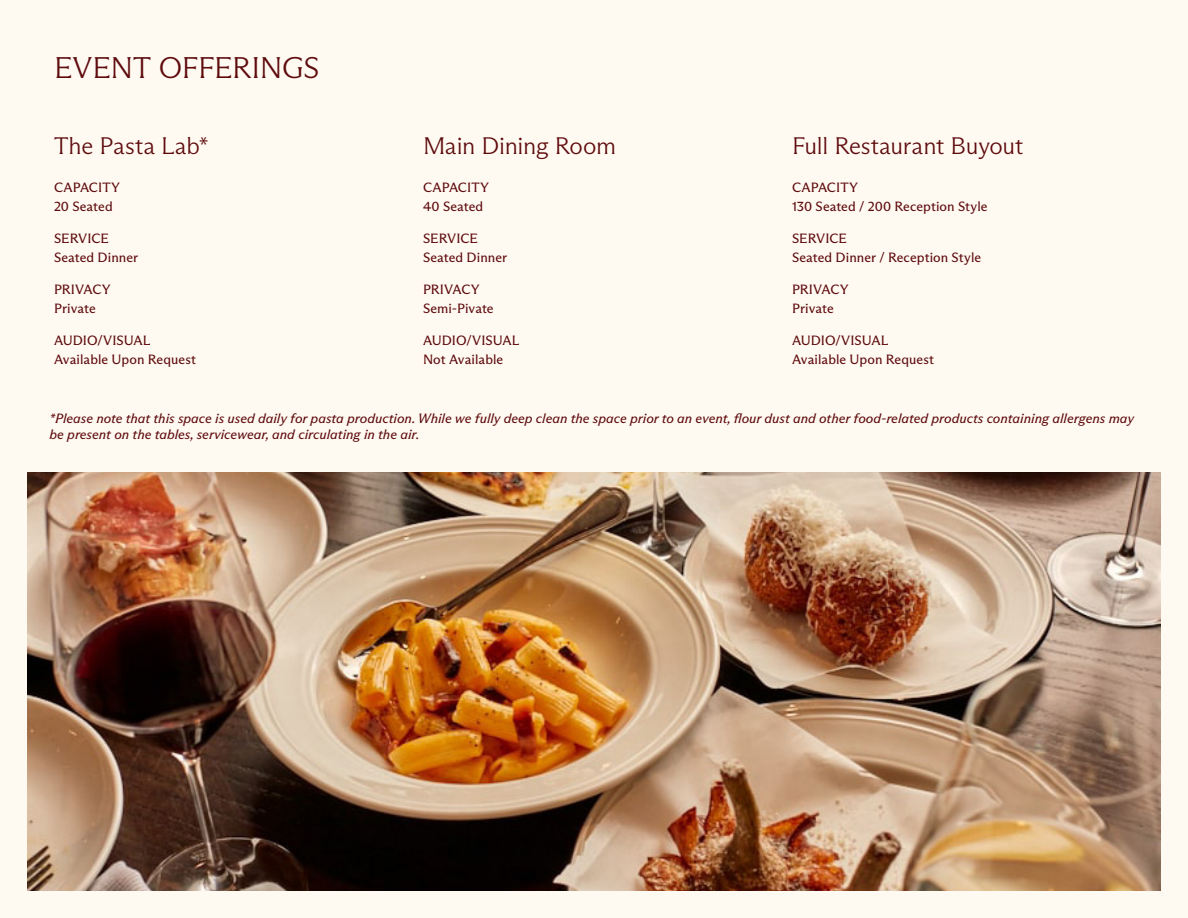
<style>
.page{position:relative;width:1188px;height:918px;background:#fffaf1}
.page>*{position:absolute;margin:0;border:0;box-sizing:border-box;transform-origin:0 0}
.XL___20pt_Light{font:300 30px "ABC Arizona Flare Unlicensed Trial";letter-spacing:-.01em;color:#5e0b0e}
.LG___16_Light{font:300 24px "ABC Arizona Flare";letter-spacing:-.01em;color:#5e0b0e}
.Base___9pt_Regular{font:13.5px/19.5px "ABC Arizona Flare";letter-spacing:.005em;color:#5e0b0e}
.t1{font:italic 13.5px/16.2px "ABC Arizona Flare";color:#5e0b0e}
</style>
<div class="page">
<img style="left:27px;top:473px;width:1134px;height:418px">
<p class="XL___20pt_Light" style="left:54px;top:50px;width:267px">EVENT OFFERINGS</p>
<p class="LG___16_Light" style="left:54px;top:132px;width:156px">The Pasta Lab*</p>
<p class="Base___9pt_Regular" style="left:54px;top:177px;width:68px">CAPACITY<br>20 Seated</p>
<p class="Base___9pt_Regular" style="left:54px;top:228px;width:86px">SERVICE<br>Seated Dinner</p>
<p class="Base___9pt_Regular" style="left:54px;top:279px;width:58px">PRIVACY<br>Private</p>
<p class="Base___9pt_Regular" style="left:54px;top:330px;width:144px">AUDIO/VISUAL<br>Available Upon Request</p>
<p class="LG___16_Light" style="left:423px;top:132px;width:195px">Main Dining Room</p>
<p class="Base___9pt_Regular" style="left:423px;top:177px;width:68px">CAPACITY<br>40 Seated</p>
<p class="Base___9pt_Regular" style="left:423px;top:228px;width:86px">SERVICE<br>Seated Dinner</p>
<p class="Base___9pt_Regular" style="left:423px;top:279px;width:72px">PRIVACY<br>Semi-Pivate</p>
<p class="Base___9pt_Regular" style="left:423px;top:330px;width:98px">AUDIO/VISUAL<br>Not Available</p>
<p class="LG___16_Light" style="left:792px;top:132px;width:233px">Full Restaurant Buyout</p>
<p class="Base___9pt_Regular" style="left:792px;top:177px;width:197px">CAPACITY<br>130 Seated / 200 Reception Style</p>
<p class="Base___9pt_Regular" style="left:792px;top:228px;width:191px">SERVICE<br>Seated Dinner / Reception Style</p>
<p class="Base___9pt_Regular" style="left:792px;top:279px;width:58px">PRIVACY<br>Private</p>
<p class="Base___9pt_Regular" style="left:792px;top:330px;width:144px">AUDIO/VISUAL<br>Available Upon Request</p>
<p class="t1" style="left:50px;top:410px;width:1086px">*Please note that this space is used daily for pasta production. While we fully deep clean the space prior to an event, flour dust and other food-related products containing allergens may be present on the tables, servicewear, and circulating in the air.</p>
</div>
